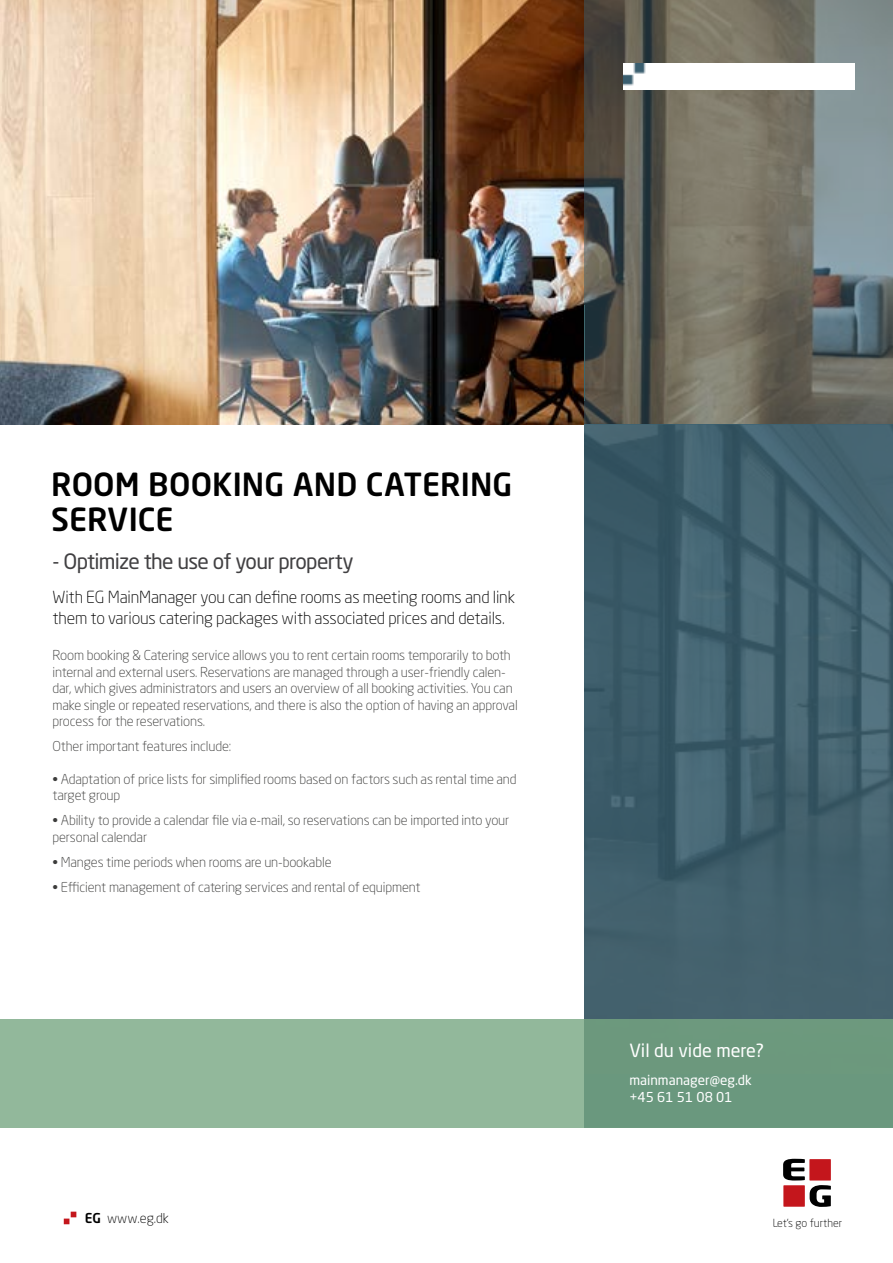
<style>
.page{position:relative;width:893px;height:1263px;background:#fff}
.page>*{position:absolute;margin:0;border:0;box-sizing:border-box;transform-origin:0 0}
.t1{font:500 31.5px/34.5px "Neo Sans Std";letter-spacing:.005em;color:#000}
.t2{font:21px "Neo Sans Std";letter-spacing:-.035em;color:#414042}
.t3{font:18px "Neo Sans Std";color:#fff}
.t4{font:300 16.5px/21px "Neo Sans Std";letter-spacing:-.01em;color:#000}
.t5{font:300 13.5px/16.5px "Neo Sans Std";letter-spacing:-.01em;color:#3c3c3b}
.t6{font:13.5px/17.5px "Neo Sans Std";color:#fff}
.t7{font:300 13.5px "Neo Sans Std";color:#000}
.t8{font:300 11.1px "Neo Sans Std";color:#000}
.s1{font-weight:500}
</style>
<div class="page">
<img style="left:0;top:0;width:585px;height:425px">
<img style="left:585px;top:425px;width:308px;height:594px">
<svg style="left:0;top:1019px;width:893px;height:108px;fill:#92b89b"></svg>
<svg style="left:64px;top:1211px;width:12px;height:13px"></svg>
<svg style="left:783px;top:1159px;width:48px;height:48px"></svg>
<svg style="left:585px;top:0;width:308px;height:425px"></svg>
<img style="left:623px;top:64px;width:231px;height:25px">
<h1 class="t1" style="left:51px;top:467px;width:463px">ROOM BOOKING AND CATERING<br>SERVICE</h1>
<h2 class="t2" style="left:53px;top:548px;width:303px">- Optimize the use of your property</h2>
<p class="t4" style="left:53px;top:587px;width:464px">With EG MainManager you can define rooms as meeting rooms and link them to various catering packages with associated prices and details.</p>
<p class="t5" style="left:53px;top:647px;width:467px">Room booking &amp; Catering service allows you to rent certain rooms temporarily to both internal and external users. Reservations are managed through a user-friendly calen&shy;dar, which gives administrators and users an overview of all booking activities. You can make single or repeated reservations, and there is also the option of having an approval process for the reservations.</p>
<p class="t5" style="left:53px;top:738px;width:180px">Other important features include:</p>
<p class="t5" style="left:53px;top:770px;width:466px">• Adaptation of price lists for simplified rooms based on factors such as rental time and target group</p>
<p class="t5" style="left:53px;top:812px;width:458px">• Ability to provide a calendar file via e-mail, so reservations can be imported into your personal calendar</p>
<p class="t5" style="left:53px;top:853px;width:281px">• Manges time periods when rooms are un-bookable</p>
<p class="t5" style="left:53px;top:878px;width:370px">• Efficient management of catering services and rental of equipment</p>
<h3 class="t3" style="left:629px;top:1040px;width:136px">Vil du vide mere?</h3>
<p class="t6" style="left:629px;top:1071px;width:124px">mainmanager@eg.dk +45 61 51 08 01</p>
<p class="t7" style="left:85px;top:1210px;width:86px"><span class="s1">EG</span> www.eg.dk</p>
<p class="t8" style="left:772px;top:1217px;width:72px">Let’s go further</p>
</div>
